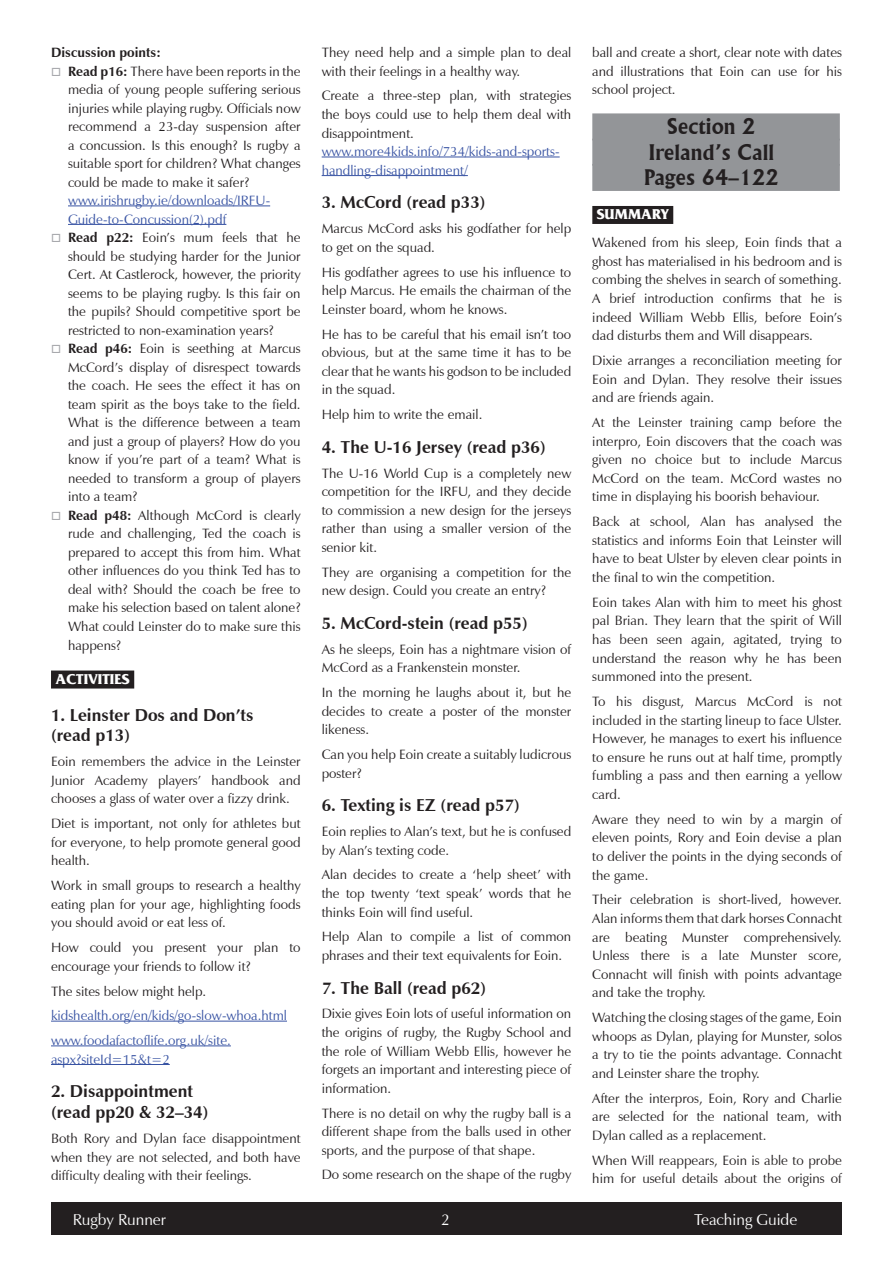
<style>
.page{position:relative;width:893px;height:1263px;background:#fff}
.page>*{position:absolute;margin:0;border:0;box-sizing:border-box;transform-origin:0 0}
.UNITS{font:700 21px/25.2px "Flareserif 821 BT";color:#231f20;text-align:center}
.activities{font:700 17.25px/20.9px "Zapf Humanist 601 BT";color:#231f20}
.Z_FOOTER{font:15.75px "Zapf Humanist 601 BT";color:#fff}
.SUBHEADING{font:700 15px "France";color:#fff}
.Body_Text{font:13.5px/18.6px "Zapf Humanist 601 BT";color:#231f20;text-align:justify}
.Body_Text-2{font:13.5px/18.6px "Zapf Humanist 601 BT";color:#3853a3}
.Body_text_no_space_a{font:13.5px/18.6px "Zapf Humanist 601 BT";color:#3853a3}
.Discossion_point_no{font:13.5px/18.5px "Zapf Humanist 601 BT";color:#3853a3}
.Body_Text-3{font:700 13.5px "Zapf Humanist 601 BT";color:#231f20}
.s1{font-weight:700}
</style>
<div class="page">
<div style="left:51px;top:1202px;width:791px;height:33px;background:#231f20"></div>
<hr style="left:68px;top:206px;width:202px;height:1px;background:#3853a3">
<hr style="left:68px;top:224px;width:158px;height:1px;background:#3853a3">
<div style="left:51px;top:670px;width:83px;height:18px;background:#231f20"></div>
<hr style="left:51px;top:1021px;width:236px;height:1px;background:#3853a3">
<hr style="left:51px;top:1045px;width:180px;height:1px;background:#3853a3">
<hr style="left:51px;top:1064px;width:119px;height:1px;background:#3853a3">
<hr style="left:322px;top:157px;width:238px;height:1px;background:#3853a3">
<hr style="left:322px;top:175px;width:146px;height:1px;background:#3853a3">
<div style="left:592px;top:113px;width:248px;height:27px;background:#939598"></div>
<div style="left:592px;top:139px;width:248px;height:27px;background:#939598"></div>
<div style="left:592px;top:164px;width:248px;height:27px;background:#939598"></div>
<div style="left:592px;top:206px;width:81px;height:18px;background:#231f20"></div>
<p class="Body_Text-3" style="left:51px;top:44px;width:111px">Discussion points:</p>
<p class="Body_Text" style="left:68px;top:62px;width:234px"><span class="s1">Read p16:</span> There have been reports in the media of young people suffering serious injuries while playing rugby. Officials now recommend a 23-day suspension after a concussion. Is this enough? Is rugby a suitable sport for children? What changes could be made to make it safer?</p>
<p class="Discossion_point_no" style="left:68px;top:191px;width:204px">www.irishrugby.ie/downloads/IRFU-<br>Guide-to-Concussion(2).pdf</p>
<p class="Body_Text" style="left:68px;top:228px;width:234px"><span class="s1">Read p22:</span> Eoin’s mum feels that he should be studying harder for the Junior Cert. At Castlerock, however, the priority seems to be playing rugby. Is this fair on the pupils? Should competitive sport be restricted to non-examination years?</p>
<p class="Body_Text" style="left:68px;top:339px;width:234px"><span class="s1">Read p46:</span> Eoin is seething at Marcus McCord’s display of disrespect towards the coach. He sees the effect it has on team spirit as the boys take to the field.<br>What is the difference between a team and just a group of players? How do you know if you’re part of a team? What is needed to transform a group of players into a team?</p>
<p class="Body_Text" style="left:68px;top:506px;width:234px"><span class="s1">Read p48:</span> Although McCord is clearly rude and challenging, Ted the coach is prepared to accept this from him. What other influences do you think Ted has to deal with? Should the coach be free to make his selection based on talent alone?<br>What could Leinster do to make sure this happens?</p>
<p class="SUBHEADING" style="left:56px;top:671px;width:76px">ACTIVITIES</p>
<p class="activities" style="left:51px;top:704px;width:204px">1. Leinster Dos and Don’ts (read p13)</p>
<p class="Body_Text" style="left:51px;top:752px;width:251px">Eoin remembers the advice in the Leinster Junior Academy players’ handbook and chooses a glass of water over a fizzy drink.</p>
<p class="Body_Text" style="left:51px;top:814px;width:251px">Diet is important, not only for athletes but for everyone, to help promote general good health.</p>
<p class="Body_Text" style="left:51px;top:876px;width:251px">Work in small groups to research a healthy eating plan for your age, highlighting foods you should avoid or eat less of.</p>
<p class="Body_Text" style="left:51px;top:938px;width:251px">How could you present your plan to encourage your friends to follow it?</p>
<p class="Body_Text" style="left:51px;top:982px;width:157px">The sites below might help.</p>
<p class="Body_Text-2" style="left:51px;top:1006px;width:237px">kidshealth.org/en/kids/go-slow-whoa.html</p>
<p class="Body_Text-2" style="left:51px;top:1031px;width:181px">www.foodafactoflife.org.uk/site. aspx?siteId=15&amp;t=2</p>
<p class="activities" style="left:51px;top:1081px;width:159px">2. Disappointment (read pp20 &amp; 32–34)</p>
<p class="Body_Text" style="left:51px;top:1129px;width:251px">Both Rory and Dylan face disappointment when they are not selected, and both have difficulty dealing with their feelings.</p>
<p class="Body_Text" style="left:322px;top:43px;width:251px">They need help and a simple plan to deal with their feelings in a healthy way.</p>
<p class="Body_Text" style="left:322px;top:86px;width:251px">Create a three-step plan, with strategies the boys could use to help them deal with disappointment.</p>
<p class="Body_text_no_space_a" style="left:322px;top:142px;width:239px">www.more4kids.info/734/kids-and-sports&shy;handling-disappointment/</p>
<p class="activities" style="left:322px;top:192px;width:165px">3. McCord (read p33)</p>
<p class="Body_Text" style="left:322px;top:219px;width:251px">Marcus McCord asks his godfather for help to get on the squad.</p>
<p class="Body_Text" style="left:322px;top:263px;width:251px">His godfather agrees to use his influence to help Marcus. He emails the chairman of the Leinster board, whom he knows.</p>
<p class="Body_Text" style="left:322px;top:325px;width:251px">He has to be careful that his email isn’t too obvious, but at the same time it has to be clear that he wants his godson to be included in the squad.</p>
<p class="Body_Text" style="left:322px;top:405px;width:162px">Help him to write the email.</p>
<p class="activities" style="left:322px;top:436px;width:226px">4. The U-16 Jersey (read p36)</p>
<p class="Body_Text" style="left:322px;top:463px;width:251px">The U-16 World Cup is a completely new competition for the IRFU, and they decide to commission a new design for the jerseys rather than using a smaller version of the senior kit.</p>
<p class="Body_Text" style="left:322px;top:563px;width:251px">They are organising a competition for the new design. Could you create an entry?</p>
<p class="activities" style="left:322px;top:612px;width:208px">5. McCord-stein (read p55)</p>
<p class="Body_Text" style="left:322px;top:640px;width:251px">As he sleeps, Eoin has a nightmare vision of<br>McCord as a Frankenstein monster.</p>
<p class="Body_Text" style="left:322px;top:683px;width:251px">In the morning he laughs about it, but he decides to create a poster of the monster likeness.</p>
<p class="Body_Text" style="left:322px;top:745px;width:251px">Can you help Eoin create a suitably ludicrous poster?</p>
<p class="activities" style="left:322px;top:795px;width:200px">6. Texting is EZ (read p57)</p>
<p class="Body_Text" style="left:322px;top:822px;width:251px">Eoin replies to Alan’s text, but he is confused by Alan’s texting code.</p>
<p class="Body_Text" style="left:322px;top:865px;width:251px">Alan decides to create a ‘help sheet’ with the top twenty ‘text speak’ words that he thinks Eoin will find useful.</p>
<p class="Body_Text" style="left:322px;top:927px;width:251px">Help Alan to compile a list of common phrases and their text equivalents for Eoin.</p>
<p class="activities" style="left:322px;top:977px;width:166px">7. The Ball (read p62)</p>
<p class="Body_Text" style="left:322px;top:1004px;width:251px">Dixie gives Eoin lots of useful information on the origins of rugby, the Rugby School and the role of William Webb Ellis, however he forgets an important and interesting piece of information.</p>
<p class="Body_Text" style="left:322px;top:1103px;width:251px">There is no detail on why the rugby ball is a different shape from the balls used in other sports, and the purpose of that shape.</p>
<p class="Body_Text" style="left:322px;top:1165px;width:251px">Do some research on the shape of the rugby</p>
<p class="Body_Text" style="left:592px;top:43px;width:251px">ball and create a short, clear note with dates and illustrations that Eoin can use for his school project.</p>
<p class="UNITS" style="left:644px;top:114px;width:137px">Section 2<br>Ireland’s Call<br>Pages 64–122</p>
<p class="SUBHEADING" style="left:597px;top:206px;width:73px">SUMMARY</p>
<p class="Body_Text" style="left:592px;top:233px;width:251px">Wakened from his sleep, Eoin finds that a ghost has materialised in his bedroom and is combing the shelves in search of something.<br>A brief introduction confirms that he is indeed William Webb Ellis, before Eoin’s dad disturbs them and Will disappears.</p>
<p class="Body_Text" style="left:592px;top:351px;width:251px">Dixie arranges a reconciliation meeting for Eoin and Dylan. They resolve their issues and are friends again.</p>
<p class="Body_Text" style="left:592px;top:413px;width:251px">At the Leinster training camp before the interpro, Eoin discovers that the coach was given no choice but to include Marcus McCord on the team. McCord wastes no time in displaying his boorish behaviour.</p>
<p class="Body_Text" style="left:592px;top:512px;width:251px">Back at school, Alan has analysed the statistics and informs Eoin that Leinster will have to beat Ulster by eleven clear points in the final to win the competition.</p>
<p class="Body_Text" style="left:592px;top:593px;width:251px">Eoin takes Alan with him to meet his ghost pal Brian. They learn that the spirit of Will has been seen again, agitated, trying to understand the reason why he has been summoned into the present.</p>
<p class="Body_Text" style="left:592px;top:692px;width:251px">To his disgust, Marcus McCord is not included in the starting lineup to face Ulster.<br>However, he manages to exert his influence to ensure he runs out at half time, promptly fumbling a pass and then earning a yellow card.</p>
<p class="Body_Text" style="left:592px;top:810px;width:251px">Aware they need to win by a margin of eleven points, Rory and Eoin devise a plan to deliver the points in the dying seconds of the game.</p>
<p class="Body_Text" style="left:592px;top:890px;width:251px">Their celebration is short-lived, however.<br>Alan informs them that dark horses Connacht are beating Munster comprehensively.<br>Unless there is a late Munster score, Connacht will finish with points advantage and take the trophy.</p>
<p class="Body_Text" style="left:592px;top:1008px;width:251px">Watching the closing stages of the game, Eoin whoops as Dylan, playing for Munster, solos a try to tie the points advantage. Connacht and Leinster share the trophy.</p>
<p class="Body_Text" style="left:592px;top:1089px;width:251px">After the interpros, Eoin, Rory and Charlie are selected for the national team, with Dylan called as a replacement.</p>
<p class="Body_Text" style="left:592px;top:1151px;width:251px">When Will reappears, Eoin is able to probe him for useful details about the origins of</p>
<p class="Z_FOOTER" style="left:73px;top:1210px;width:95px">Rugby Runner</p>
<p class="Z_FOOTER" style="left:441px;top:1210px;width:10px">2</p>
<p class="Z_FOOTER" style="left:694px;top:1210px;width:105px">Teaching Guide</p>
</div>
